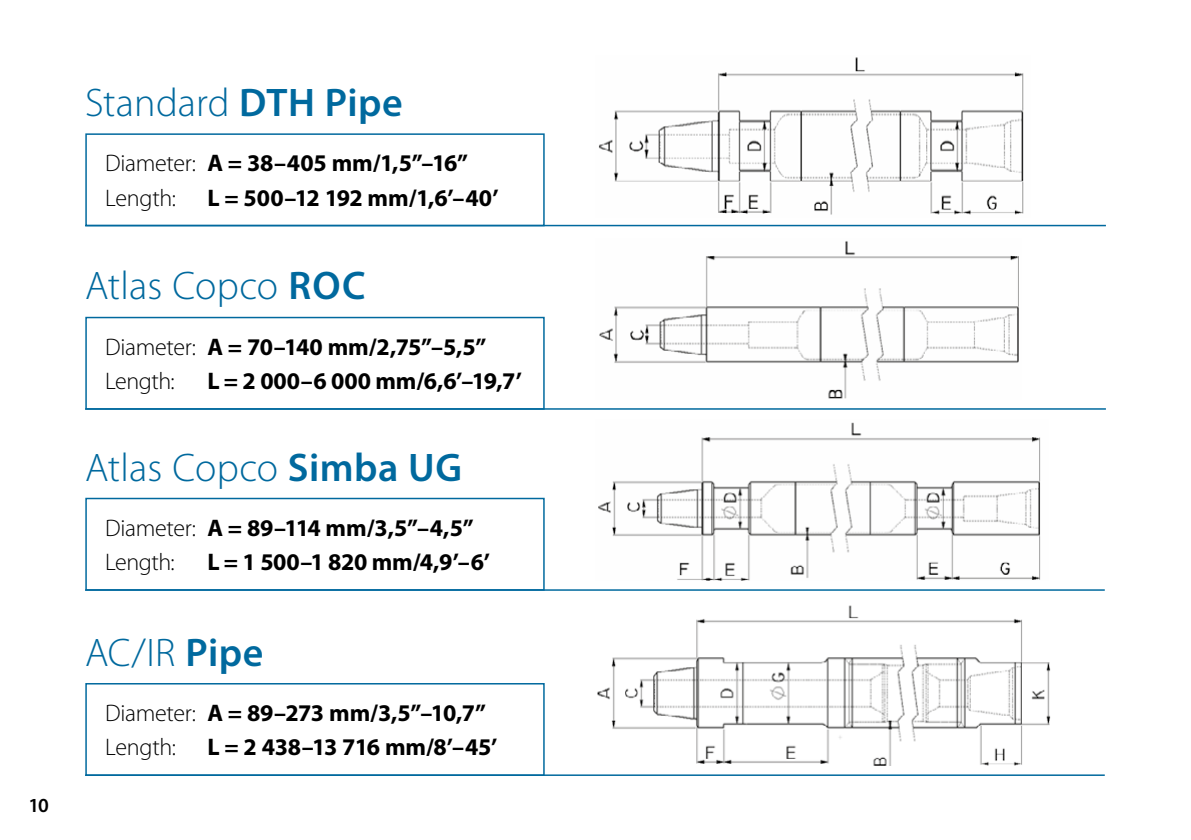
<style>
.page{position:relative;width:1191px;height:840px;background:#fff}
.page>*{position:absolute;margin:0;border:0;box-sizing:border-box;transform-origin:0 0}
.t1{font:300 40px "Myriad Pro";color:#00699e}
.t2{font:700 24px/34.4px "Myriad Pro";letter-spacing:-.01em;color:#000}
.t3{font:600 20px "Myriad Pro";color:#000}
.s1{font-weight:600}
.s2{font-weight:300}
</style>
<div class="page">
<img style="left:598px;top:57px;width:426px;height:158px">
<img style="left:599px;top:241px;width:420px;height:158px">
<img style="left:598px;top:422px;width:443px;height:158px">
<img style="left:597px;top:605px;width:454px;height:160px">
<div style="left:85px;top:133px;width:460px;height:93px;border:2px solid #00699e"></div>
<div style="left:85px;top:316px;width:460px;height:93px;border:2px solid #00699e"></div>
<div style="left:85px;top:497px;width:460px;height:93px;border:2px solid #00699e"></div>
<div style="left:85px;top:682px;width:460px;height:93px;border:2px solid #00699e"></div>
<hr style="left:85px;top:225px;width:1021px;height:1px;background:#00699e">
<hr style="left:85px;top:408px;width:1021px;height:1px;background:#00699e">
<hr style="left:85px;top:589px;width:1019px;height:1px;background:#00699e">
<hr style="left:85px;top:774px;width:1019px;height:1px;background:#00699e">
<p class="t3" style="left:28px;top:791px;width:22px">10</p>
<h1 class="t1" style="left:85px;top:81px;width:319px">Standard <span class="s1">DTH Pipe</span></h1>
<p class="t2" style="left:105px;top:145px;width:364px"><span class="s2">Diameter:</span> A = 38–405 mm/1,5”–16”<br><span class="s2">Length:</span></p>
<p class="t2" style="left:207px;top:180px;width:293px">L = 500–12 192 mm/1,6’–40’</p>
<h1 class="t1" style="left:85px;top:264px;width:282px">Atlas Copco <span class="s1">ROC</span></h1>
<p class="t2" style="left:105px;top:328px;width:383px"><span class="s2">Diameter:</span> A = 70–140 mm/2,75”–5,5”<br><span class="s2">Length:</span></p>
<p class="t2" style="left:207px;top:363px;width:316px">L = 2 000–6 000 mm/6,6’–19,7’</p>
<h1 class="t1" style="left:85px;top:445px;width:378px">Atlas Copco <span class="s1">Simba UG</span></h1>
<p class="t2" style="left:105px;top:509px;width:370px"><span class="s2">Diameter:</span> A = 89–114 mm/3,5”–4,5”<br><span class="s2">Length:</span></p>
<p class="t2" style="left:207px;top:544px;width:284px">L = 1 500–1 820 mm/4,9’–6’</p>
<h1 class="t1" style="left:85px;top:629px;width:180px">AC/IR <span class="s1">Pipe</span></h1>
<p class="t2" style="left:105px;top:694px;width:382px"><span class="s2">Diameter:</span> A = 89–273 mm/3,5”–10,7”<br><span class="s2">Length:</span></p>
<p class="t2" style="left:207px;top:729px;width:291px">L = 2 438–13 716 mm/8’–45’</p>
</div>
